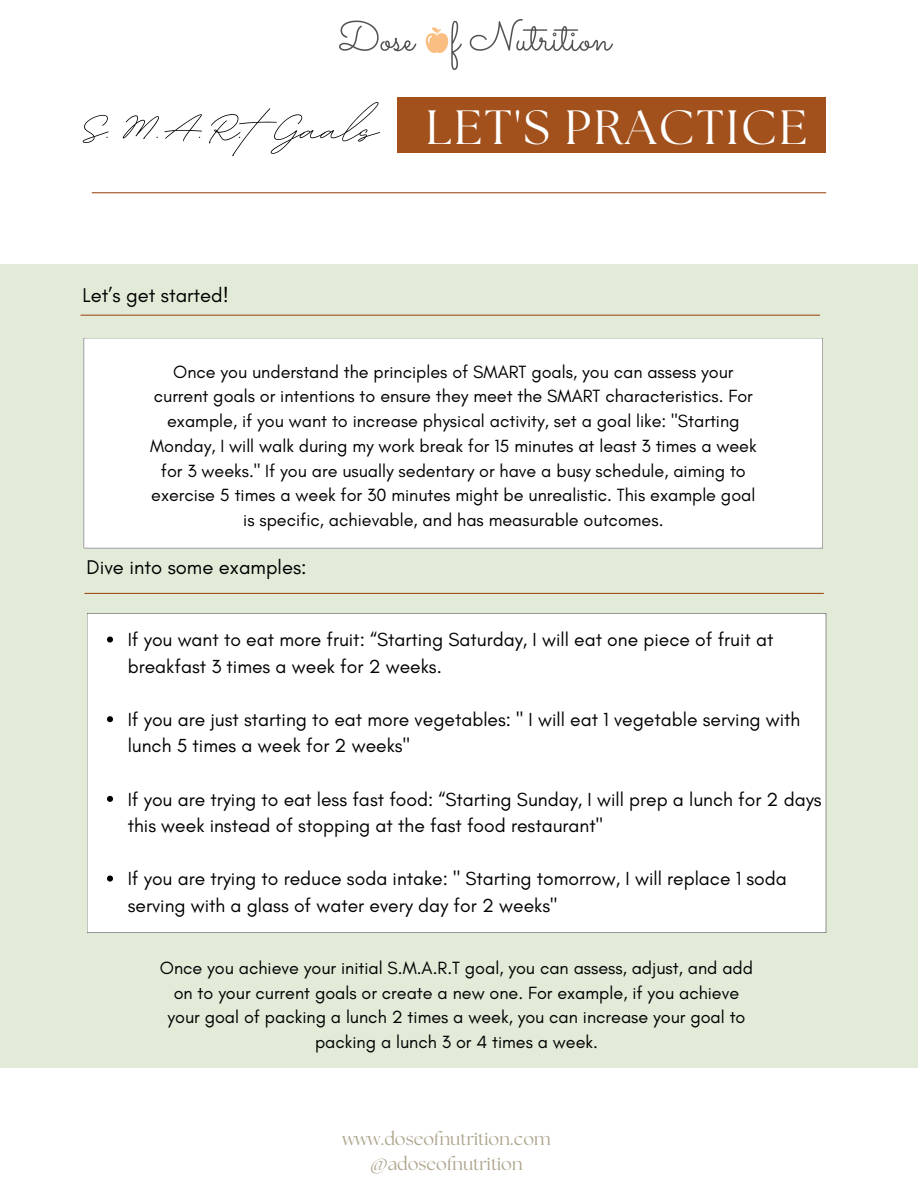
<style>
.page{position:relative;width:918px;height:1188px;background:#fff}
.page>*{position:absolute;margin:0;border:0;box-sizing:border-box;transform-origin:0 0}
.t1{font:70.5px "BD Script";color:#000}
.t2{font:48px "The Seasons";letter-spacing:.05em;color:#fff}
.t3{font:20.25px "Glacial Indifference";color:#000}
.t4{font:19.35px/26.5px "Glacial Indifference";color:#000}
.t5{font:18px/24.8px "Glacial Indifference";color:#000;text-align:center}
.t6{font:18px "The Seasons";color:#afa68e}
</style>
<div class="page">
<div style="left:0;top:264px;width:918px;height:804px;background:#e1ebd8"></div>
<div style="left:84px;top:338px;width:739px;height:210px;background:#fff"></div>
<hr style="left:81px;top:315px;width:739px;height:1px;background:#a2511d">
<div style="left:398px;top:97px;width:428px;height:56px;background:#a2511d"></div>
<hr style="left:92px;top:192px;width:734px;height:1px;background:#a2511d">
<div style="left:87px;top:613px;width:739px;height:320px;background:#fff"></div>
<hr style="left:84px;top:593px;width:740px;height:1px;background:#a2511d">
<svg style="left:107px;top:637px;width:6px;height:6px"></svg>
<svg style="left:107px;top:716px;width:6px;height:6px"></svg>
<svg style="left:107px;top:796px;width:6px;height:6px"></svg>
<svg style="left:107px;top:876px;width:6px;height:6px"></svg>
<img style="left:339px;top:19px;width:273px;height:51px">
<p class="t1" style="left:81px;top:83px;width:299px">S.M.A.R.t Gaals</p>
<h1 class="t2" style="left:426px;top:106px;width:383px">LET'S PRACTICE</h1>
<h2 class="t3" style="left:82px;top:283px;width:148px">Let’s get started!</h2>
<p class="t5" style="left:150px;top:359px;width:608px">Once you understand the principles of SMART goals, you can assess your current goals or intentions to ensure they meet the SMART characteristics. For example, if you want to increase physical activity, set a goal like: "Starting Monday, I will walk during my work break for 15 minutes at least 3 times a week for 3 weeks." If you are usually sedentary or have a busy schedule, aiming to exercise 5 times a week for 30 minutes might be unrealistic. This example goal is specific, achievable, and has measurable outcomes.</p>
<p class="t3" style="left:87px;top:554px;width:221px">Dive into some examples:</p>
<h3 class="t4" style="left:128px;top:626px;width:647px">If you want to eat more fruit: “Starting Saturday, I will eat one piece of fruit at breakfast 3 times a week for 2 weeks.</h3>
<p class="t4" style="left:128px;top:706px;width:674px">If you are just starting to eat more vegetables: " I will eat 1 vegetable serving with lunch 5 times a week for 2 weeks"</p>
<p class="t4" style="left:128px;top:785px;width:695px">If you are trying to eat less fast food: “Starting Sunday, I will prep a lunch for 2 days this week instead of stopping at the fast food restaurant"</p>
<h3 class="t4" style="left:128px;top:865px;width:661px">If you are trying to reduce soda intake: " Starting tomorrow, I will replace 1 soda serving with a glass of water every day for 2 weeks"</h3>
<p class="t5" style="left:160px;top:955px;width:595px">Once you achieve your initial S.M.A.R.T goal, you can assess, adjust, and add</p>
<p class="t5" style="left:174px;top:980px;width:567px">on to your current goals or create a new one. For example, if you achieve</p>
<p class="t5" style="left:168px;top:1005px;width:580px">your goal of packing a lunch 2 times a week, you can increase your goal to</p>
<p class="t5" style="left:315px;top:1029px;width:284px">packing a lunch 3 or 4 times a week.</p>
<p class="t6" style="left:342px;top:1131px;width:210px">www.doseofnutrition.com</p>
<p class="t6" style="left:371px;top:1155px;width:154px">@adoseofnutrition</p>
</div>
